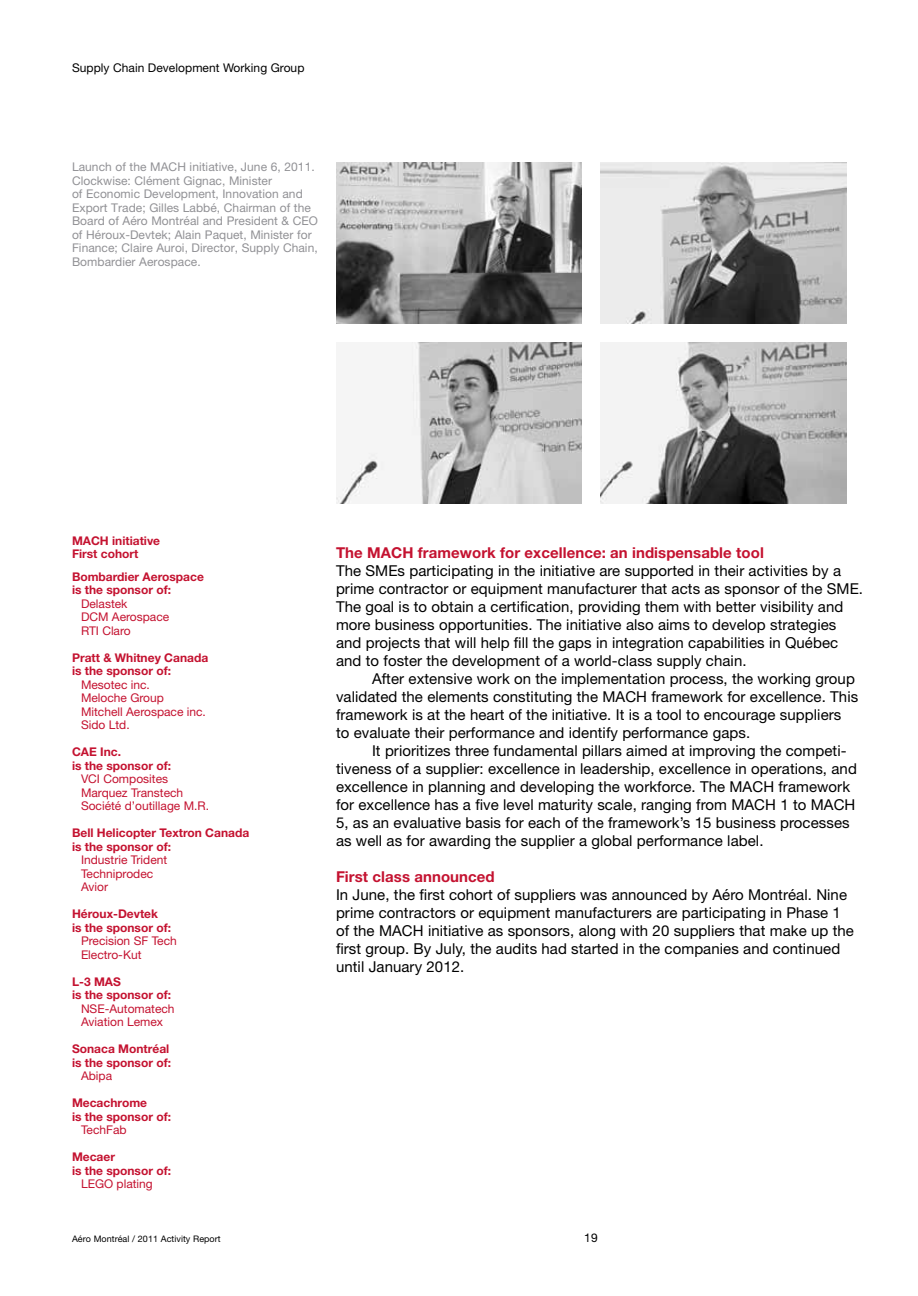
<style>
.page{position:relative;width:918px;height:1296px;background:#fff}
.page>*{position:absolute;margin:0;border:0;box-sizing:border-box;transform-origin:0 0}
.t1{font:15px/18px "Helvetica Neue";letter-spacing:.005em;color:#000}
.t2{font:700 15px "Helvetica Neue";letter-spacing:.005em;color:#c41230}
.t3{font:700 12px/13.5px "Helvetica Neue";color:#c41230}
.t4{font:12px/13.5px "Helvetica Neue";letter-spacing:.005em;color:#919195}
.t5{font:12px/13.5px "Helvetica Neue";color:#c41230}
.t6{font:12px "Helvetica Neue";letter-spacing:.005em;color:#000}
.t7{font:9px "Helvetica Neue";letter-spacing:.005em;color:#000}
</style>
<div class="page">
<img style="left:336px;top:162px;width:246px;height:162px">
<img style="left:336px;top:342px;width:246px;height:162px">
<img style="left:600px;top:162px;width:246px;height:162px">
<img style="left:600px;top:342px;width:246px;height:162px">
<p class="t6" style="left:72px;top:61px;width:234px">Supply Chain Development Working Group</p>
<p class="t4" style="left:72px;top:160px;width:247px">Launch of the MACH initiative, June 6, 2011.<br>Clockwise: Clément Gignac, Minister<br>of Economic Development, Innovation and Export Trade; Gilles Labbé, Chairman of the Board of Aéro Montréal and President &amp; CEO of Héroux-Devtek; Alain Paquet, Minister for Finance; Claire Auroi, Director, Supply Chain, Bombardier Aerospace.</p>
<p class="t3" style="left:72px;top:533px;width:90px">MACH initiative<br>First cohort</p>
<p class="t3" style="left:72px;top:569px;width:133px">Bombardier Aerospace is the sponsor of:</p>
<p class="t5" style="left:81px;top:596px;width:90px">Delastek<br>DCM Aerospace<br>RTI Claro</p>
<p class="t3" style="left:72px;top:650px;width:138px">Pratt &amp; Whitney Canada is the sponsor of:</p>
<p class="t5" style="left:81px;top:677px;width:126px">Mesotec inc.<br>Meloche Group<br>Mitchell Aerospace inc.<br>Sido Ltd.</p>
<p class="t3" style="left:72px;top:745px;width:101px">CAE Inc.<br>is the sponsor of:</p>
<p class="t5" style="left:81px;top:772px;width:130px">VCI Composites<br>Marquez Transtech<br>Société d’outillage M.R.</p>
<p class="t3" style="left:72px;top:826px;width:179px">Bell Helicopter Textron Canada is the sponsor of:</p>
<p class="t5" style="left:81px;top:853px;width:88px">Industrie Trident<br>Techniprodec<br>Avior</p>
<p class="t3" style="left:72px;top:907px;width:101px">Héroux-Devtek<br>is the sponsor of:</p>
<p class="t5" style="left:81px;top:934px;width:97px">Precision SF Tech<br>Electro-Kut</p>
<p class="t3" style="left:72px;top:974px;width:101px">L-3 MAS<br>is the sponsor of:</p>
<p class="t5" style="left:81px;top:1001px;width:95px">NSE-Automatech<br>Aviation Lemex</p>
<p class="t3" style="left:72px;top:1042px;width:101px">Sonaca Montréal is the sponsor of:</p>
<p class="t5" style="left:81px;top:1069px;width:33px">Abipa</p>
<p class="t3" style="left:72px;top:1096px;width:101px">Mecachrome<br>is the sponsor of:</p>
<p class="t5" style="left:81px;top:1123px;width:47px">TechFab</p>
<p class="t3" style="left:72px;top:1150px;width:101px">Mecaer<br>is the sponsor of:</p>
<p class="t5" style="left:81px;top:1177px;width:73px">LEGO plating</p>
<p class="t2" style="left:336px;top:543px;width:429px">The MACH framework for excellence: an indispensable tool</p>
<p class="t1" style="left:336px;top:561px;width:529px">The SMEs participating in the initiative are supported in their activities by a prime contractor or equipment manufacturer that acts as sponsor of the SME.<br>The goal is to obtain a certification, providing them with better visibility and more business opportunities. The initiative also aims to develop strategies and projects that will help fill the gaps in integration capabilities in Québec and to foster the development of a world-class supply chain.</p>
<p class="t1" style="left:336px;top:669px;width:524px;text-indent:36px">After extensive work on the implementation process, the working group validated the elements constituting the MACH framework for excellence. This framework is at the heart of the initiative. It is a tool to encourage suppliers to evaluate their performance and identify performance gaps.</p>
<p class="t1" style="left:336px;top:741px;width:522px;text-indent:36px">It prioritizes three fundamental pillars aimed at improving the competi&shy;tiveness of a supplier: excellence in leadership, excellence in operations, and excellence in planning and developing the workforce. The MACH framework for excellence has a five level maturity scale, ranging from MACH 1 to MACH 5, as an evaluative basis for each of the framework’s 15 business processes as well as for awarding the supplier a global performance label.</p>
<p class="t2" style="left:336px;top:867px;width:160px">First class announced</p>
<p class="t1" style="left:336px;top:885px;width:519px">In June, the first cohort of suppliers was announced by Aéro Montréal. Nine prime contractors or equipment manufacturers are participating in Phase 1 of the MACH initiative as sponsors, along with 20 suppliers that make up the first group. By July, the audits had started in the companies and continued until January 2012.</p>
<p class="t7" style="left:72px;top:1233px;width:150px">Aéro Montréal / 2011 Activity Report</p>
<p class="t6" style="left:584px;top:1231px;width:15px">19</p>
</div>
